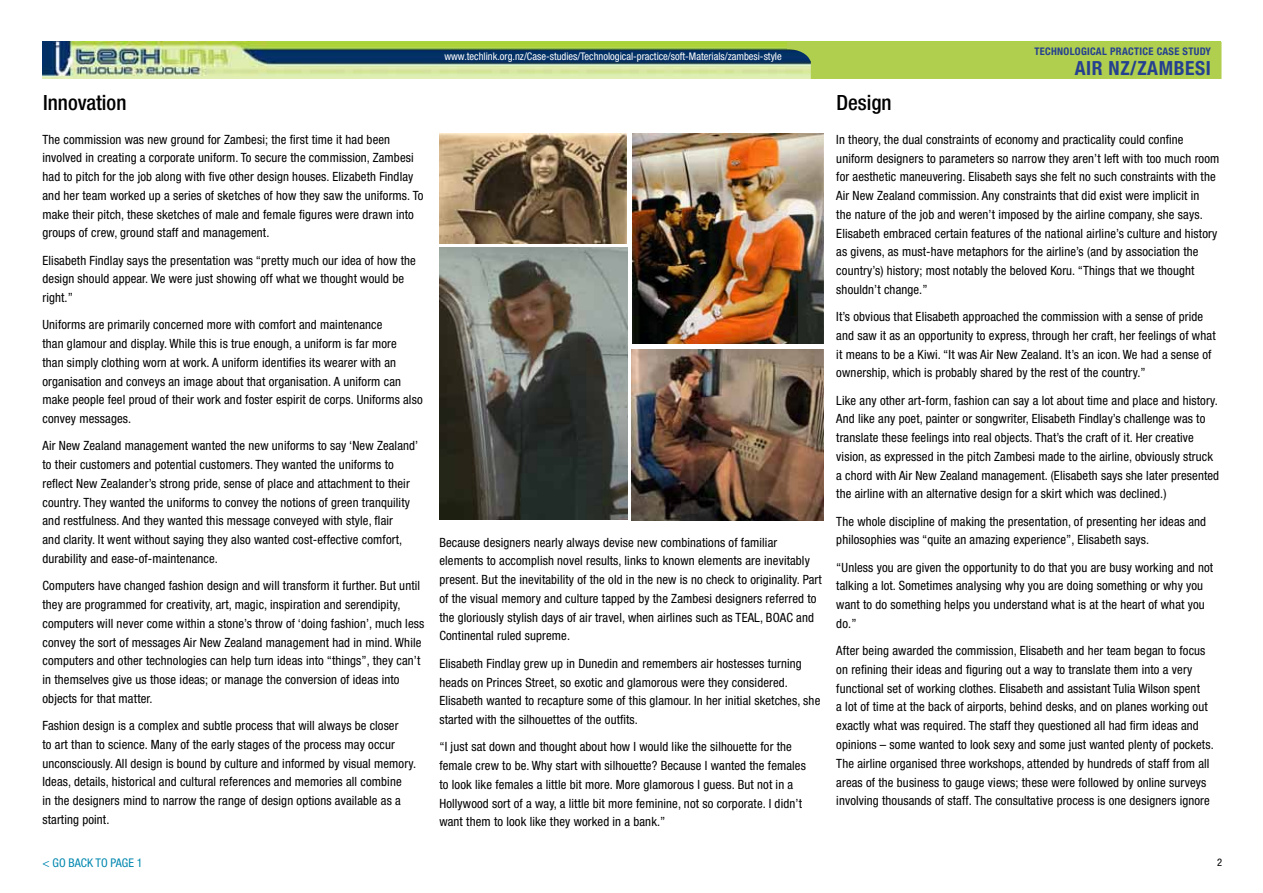
<style>
.page{position:relative;width:1263px;height:893px;background:#fff}
.page>*{position:absolute;margin:0;border:0;box-sizing:border-box;transform-origin:0 0}
.t1{font:500 condensed 21px "Helvetica Neue";color:#000}
.t2{font:700 condensed 19.5px "Helvetica Neue";letter-spacing:.03em;color:#25408f}
.t3{font:condensed 12.75px/18.8px "Helvetica Neue";letter-spacing:.01em;color:#000}
.t4{font:condensed 12px "Helvetica Neue";color:#0087af}
.t5{font:condensed 10.5px "Helvetica Neue";color:#fff}
.t6{font:700 condensed 10.5px "Helvetica Neue";letter-spacing:.03em;color:#25408f}
.t7{font:condensed 10.5px "Helvetica Neue";color:#000}
</style>
<div class="page">
<img style="left:43px;top:42px;width:744px;height:36px">
<div style="left:787px;top:42px;width:434px;height:37px;background:#b1cf4f"></div>
<img style="left:439px;top:248px;width:188px;height:272px">
<img style="left:632px;top:349px;width:191px;height:171px">
<img style="left:632px;top:134px;width:191px;height:210px">
<img style="left:439px;top:134px;width:187px;height:110px">
<p class="t5" style="left:444px;top:50px;width:339px">www.techlink.org.nz/Case-studies/Technological-practice/soft-Materials/zambesi-style</p>
<h1 class="t1" style="left:43px;top:90px;width:85px">Innovation</h1>
<h1 class="t1" style="left:836px;top:90px;width:57px">Design</h1>
<p class="t6" style="left:1034px;top:45px;width:178px">TECHNOLOGICAL PRACTICE CASE STUDY</p>
<h2 class="t2" style="left:1075px;top:56px;width:138px">AIR NZ/ZAMBESI</h2>
<p class="t3" style="left:43px;top:130px;width:382px">The commission was new ground for Zambesi; the first time it had been involved in creating a corporate uniform. To secure the commission, Zambesi had to pitch for the job along with five other design houses. Elizabeth Findlay and her team worked up a series of sketches of how they saw the uniforms. To make their pitch, these sketches of male and female figures were drawn into groups of crew, ground staff and management.</p>
<p class="t3" style="left:43px;top:251px;width:375px">Elisabeth Findlay says the presentation was “pretty much our idea of how the design should appear. We were just showing off what we thought would be right.”</p>
<p class="t3" style="left:43px;top:315px;width:382px">Uniforms are primarily concerned more with comfort and maintenance<br>than glamour and display. While this is true enough, a uniform is far more<br>than simply clothing worn at work. A uniform identifies its wearer with an organisation and conveys an image about that organisation. A uniform can make people feel proud of their work and foster espirit de corps. Uniforms also convey messages.</p>
<p class="t3" style="left:43px;top:436px;width:377px">Air New Zealand management wanted the new uniforms to say ‘New Zealand’ to their customers and potential customers. They wanted the uniforms to reflect New Zealander’s strong pride, sense of place and attachment to their country. They wanted the uniforms to convey the notions of green tranquility and restfulness. And they wanted this message conveyed with style, flair<br>and clarity. It went without saying they also wanted cost-effective comfort, durability and ease-of-maintenance.</p>
<p class="t3" style="left:43px;top:576px;width:383px">Computers have changed fashion design and will transform it further. But until they are programmed for creativity, art, magic, inspiration and serendipity, computers will never come within a stone’s throw of ‘doing fashion’, much less convey the sort of messages Air New Zealand management had in mind. While computers and other technologies can help turn ideas into “things”, they can’t in themselves give us those ideas; or manage the conversion of ideas into objects for that matter.</p>
<p class="t3" style="left:43px;top:716px;width:375px">Fashion design is a complex and subtle process that will always be closer<br>to art than to science. Many of the early stages of the process may occur unconsciously. All design is bound by culture and informed by visual memory.<br>Ideas, details, historical and cultural references and memories all combine<br>in the designers mind to narrow the range of design options available as a starting point.</p>
<p class="t3" style="left:439px;top:533px;width:384px">Because designers nearly always devise new combinations of familiar elements to accomplish novel results, links to known elements are inevitably present. But the inevitability of the old in the new is no check to originality. Part of the visual memory and culture tapped by the Zambesi designers referred to the gloriously stylish days of air travel, when airlines such as TEAL, BOAC and Continental ruled supreme.</p>
<p class="t3" style="left:439px;top:654px;width:382px">Elisabeth Findlay grew up in Dunedin and remembers air hostesses turning heads on Princes Street, so exotic and glamorous were they considered.<br>Elisabeth wanted to recapture some of this glamour. In her initial sketches, she started with the silhouettes of the outfits.</p>
<p class="t3" style="left:439px;top:737px;width:368px">“I just sat down and thought about how I would like the silhouette for the female crew to be. Why start with silhouette? Because I wanted the females to look like females a little bit more. More glamorous I guess. But not in a Hollywood sort of a way, a little bit more feminine, not so corporate. I didn’t want them to look like they worked in a bank.”</p>
<p class="t3" style="left:836px;top:130px;width:385px">In theory, the dual constraints of economy and practicality could confine uniform designers to parameters so narrow they aren’t left with too much room for aesthetic maneuvering. Elisabeth says she felt no such constraints with the Air New Zealand commission. Any constraints that did exist were implicit in<br>the nature of the job and weren’t imposed by the airline company, she says.<br>Elisabeth embraced certain features of the national airline’s culture and history as givens, as must-have metaphors for the airline’s (and by association the country’s) history; most notably the beloved Koru. “Things that we thought shouldn’t change.”</p>
<p class="t3" style="left:836px;top:307px;width:381px">It’s obvious that Elisabeth approached the commission with a sense of pride and saw it as an opportunity to express, through her craft, her feelings of what it means to be a Kiwi. “It was Air New Zealand. It’s an icon. We had a sense of ownership, which is probably shared by the rest of the country.”</p>
<p class="t3" style="left:836px;top:391px;width:384px">Like any other art-form, fashion can say a lot about time and place and history.<br>And like any poet, painter or songwriter, Elisabeth Findlay’s challenge was to translate these feelings into real objects. That’s the craft of it. Her creative vision, as expressed in the pitch Zambesi made to the airline, obviously struck a chord with Air New Zealand management. (Elisabeth says she later presented the airline with an alternative design for a skirt which was declined.)</p>
<p class="t3" style="left:836px;top:512px;width:371px">The whole discipline of making the presentation, of presenting her ideas and philosophies was “quite an amazing experience”, Elisabeth says.</p>
<p class="t3" style="left:836px;top:558px;width:378px">“Unless you are given the opportunity to do that you are busy working and not talking a lot. Sometimes analysing why you are doing something or why you want to do something helps you understand what is at the heart of what you do.”</p>
<p class="t3" style="left:836px;top:641px;width:379px">After being awarded the commission, Elisabeth and her team began to focus on refining their ideas and figuring out a way to translate them into a very functional set of working clothes. Elisabeth and assistant Tulia Wilson spent<br>a lot of time at the back of airports, behind desks, and on planes working out exactly what was required. The staff they questioned all had firm ideas and opinions – some wanted to look sexy and some just wanted plenty of pockets.<br>The airline organised three workshops, attended by hundreds of staff from all areas of the business to gauge views; these were followed by online surveys involving thousands of staff. The consultative process is one designers ignore</p>
<p class="t4" style="left:43px;top:855px;width:102px">&lt; GO BACK TO PAGE 1</p>
<p class="t7" style="left:1217px;top:856px;width:7px">2</p>
</div>
